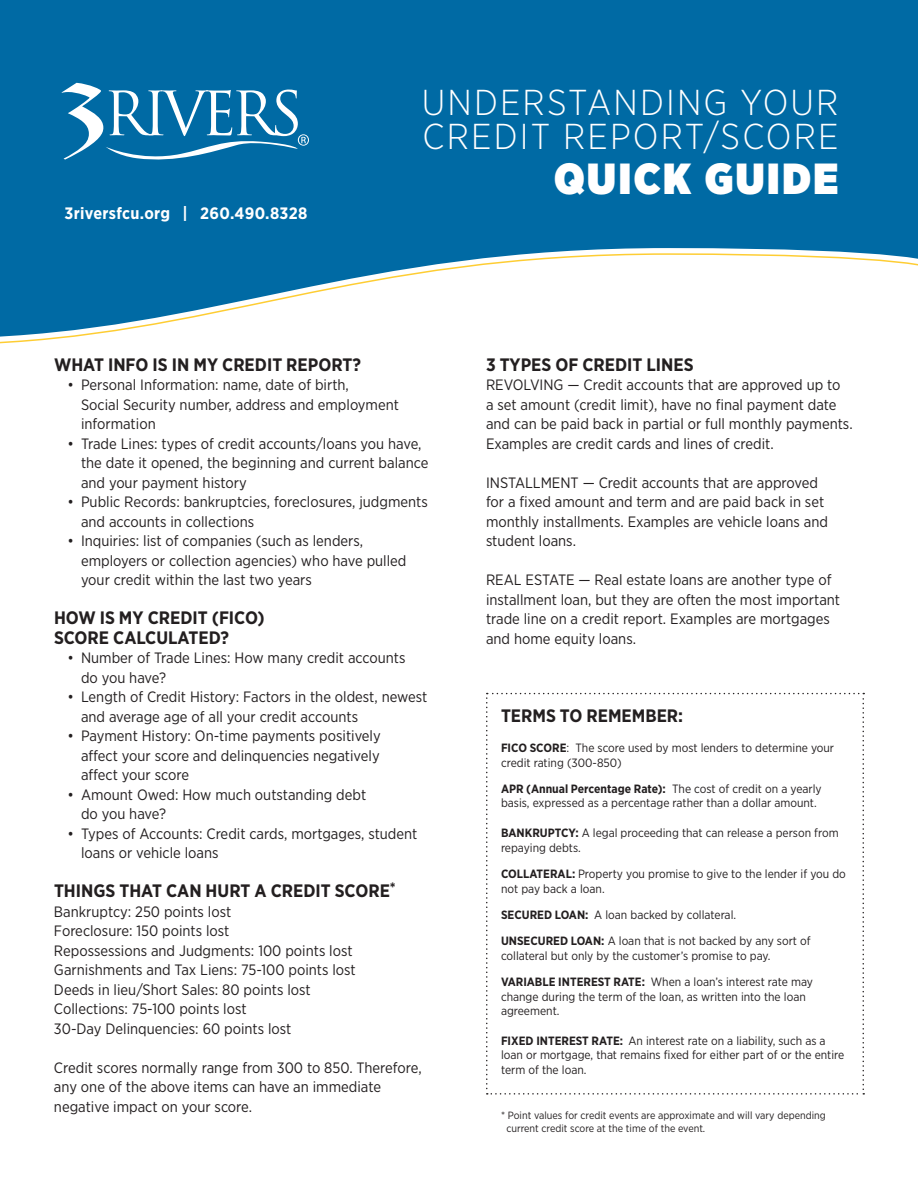
<style>
.page{position:relative;width:918px;height:1188px;background:#fff}
.page>*{position:absolute;margin:0;border:0;box-sizing:border-box;transform-origin:0 0}
.t1{font:900 43.5px "Gotham Narrow";letter-spacing:.06em;color:#fff}
.t2{font:300 36px/34.5px "Gotham Narrow";letter-spacing:.06em;color:#fff}
.t3{font:700 18px/19.5px "Gotham Narrow";color:#231f20}
.t4{font:700 16.5px "Gotham Narrow";letter-spacing:.02em;color:#fff}
.t5{font:15px/19.5px "Gotham Narrow";color:#231f20}
.t6{font:12px/14.4px "Gotham Narrow";color:#231f20}
.t7{font:10.5px/12.6px "Gotham Narrow";color:#231f20}
.s1{font-weight:700}
</style>
<div class="page">
<svg style="left:486px;top:693px;width:378px;height:402px"></svg>
<svg style="left:0;top:0;width:918px;height:338px;fill:#006aa4"></svg>
<svg style="left:61px;top:83px;width:248px;height:77px"></svg>
<p class="t4" style="left:64px;top:203px;width:244px">3riversfcu.org | 260.490.8328</p>
<h2 class="t2" style="left:422px;top:84px;width:418px">UNDERSTANDING YOUR<br>CREDIT REPORT/SCORE</h2>
<h1 class="t1" style="left:554px;top:149px;width:286px">QUICK GUIDE</h1>
<p class="t3" style="left:54px;top:355px;width:309px">WHAT INFO IS IN MY CREDIT REPORT?</p>
<p class="t5" style="left:81px;top:375px;width:320px;text-indent:-14px">• Personal Information: name, date of birth,<br>Social Security number, address and employment information</p>
<p class="t5" style="left:81px;top:433px;width:349px;text-indent:-14px">• Trade Lines: types of credit accounts/loans you have, the date it opened, the beginning and current balance and your payment history</p>
<p class="t5" style="left:81px;top:492px;width:348px;text-indent:-14px">• Public Records: bankruptcies, foreclosures, judgments and accounts in collections</p>
<p class="t5" style="left:81px;top:531px;width:327px;text-indent:-14px">• Inquiries: list of companies (such as lenders, employers or collection agencies) who have pulled your credit within the last two years</p>
<p class="t3" style="left:54px;top:608px;width:212px">HOW IS MY CREDIT (FICO)<br>SCORE CALCULATED?</p>
<p class="t5" style="left:81px;top:648px;width:326px;text-indent:-14px">• Number of Trade Lines: How many credit accounts do you have?</p>
<p class="t5" style="left:81px;top:687px;width:348px;text-indent:-14px">• Length of Credit History: Factors in the oldest, newest and average age of all your credit accounts</p>
<p class="t5" style="left:81px;top:726px;width:301px;text-align:justify;text-indent:-14px">• Payment History: On-time payments positively affect your score and delinquencies negatively affect your score</p>
<p class="t5" style="left:81px;top:784px;width:287px;text-indent:-14px">• Amount Owed: How much outstanding debt do you have?</p>
<p class="t5" style="left:81px;top:823px;width:338px;text-indent:-14px">• Types of Accounts: Credit cards, mortgages, student loans or vehicle loans</p>
<p class="t3" style="left:54px;top:881px;width:343px">THINGS THAT CAN HURT A CREDIT SCORE<sup>*</sup></p>
<p class="t5" style="left:54px;top:901px;width:303px">Bankruptcy: 250 points lost<br>Foreclosure: 150 points lost<br>Repossessions and Judgments: 100 points lost Garnishments and Tax Liens: 75-100 points lost Deeds in lieu/Short Sales: 80 points lost Collections: 75-100 points lost<br>30-Day Delinquencies: 60 points lost</p>
<p class="t5" style="left:54px;top:1057px;width:369px">Credit scores normally range from 300 to 850. Therefore, any one of the above items can have an immediate negative impact on your score.</p>
<p class="t3" style="left:486px;top:355px;width:209px">3 TYPES OF CREDIT LINES</p>
<p class="t5" style="left:486px;top:375px;width:368px">REVOLVING — Credit accounts that are approved up to<br>a set amount (credit limit), have no final payment date and can be paid back in partial or full monthly payments.<br>Examples are credit cards and lines of credit.</p>
<p class="t5" style="left:486px;top:472px;width:344px">INSTALLMENT — Credit accounts that are approved for a fixed amount and term and are paid back in set monthly installments. Examples are vehicle loans and student loans.</p>
<p class="t5" style="left:486px;top:570px;width:356px">REAL ESTATE — Real estate loans are another type of installment loan, but they are often the most important trade line on a credit report. Examples are mortgages and home equity loans.</p>
<p class="t3" style="left:501px;top:706px;width:184px">TERMS TO REMEMBER:</p>
<p class="t6" style="left:501px;top:741px;width:335px"><span class="s1">FICO SCORE</span>: The score used by most lenders to determine your credit rating (300-850)</p>
<p class="t6" style="left:501px;top:781px;width:322px"><span class="s1">APR (Annual Percentage Rate):</span> The cost of credit on a yearly basis, expressed as a percentage rather than a dollar amount.</p>
<p class="t6" style="left:501px;top:826px;width:339px"><span class="s1">BANKRUPTCY:</span> A legal proceeding that can release a person from repaying debts.</p>
<p class="t6" style="left:501px;top:867px;width:346px"><span class="s1">COLLATERAL:</span> Property you promise to give to the lender if you do not pay back a loan.</p>
<p class="t6" style="left:501px;top:907px;width:237px"><span class="s1">SECURED LOAN:</span> A loan backed by collateral.</p>
<p class="t6" style="left:501px;top:934px;width:311px"><span class="s1">UNSECURED LOAN:</span> A loan that is not backed by any sort of collateral but only by the customer’s promise to pay.</p>
<p class="t6" style="left:501px;top:975px;width:314px"><span class="s1">VARIABLE INTEREST RATE:</span> When a loan’s interest rate may change during the term of the loan, as written into the loan agreement.</p>
<p class="t6" style="left:501px;top:1033px;width:345px"><span class="s1">FIXED INTEREST RATE:</span> An interest rate on a liability, such as a loan or mortgage, that remains fixed for either part of or the entire term of the loan.</p>
<p class="t7" style="left:506px;top:1109px;width:321px;text-indent:-5px">* Point values for credit events are approximate and will vary depending current credit score at the time of the event.</p>
</div>
